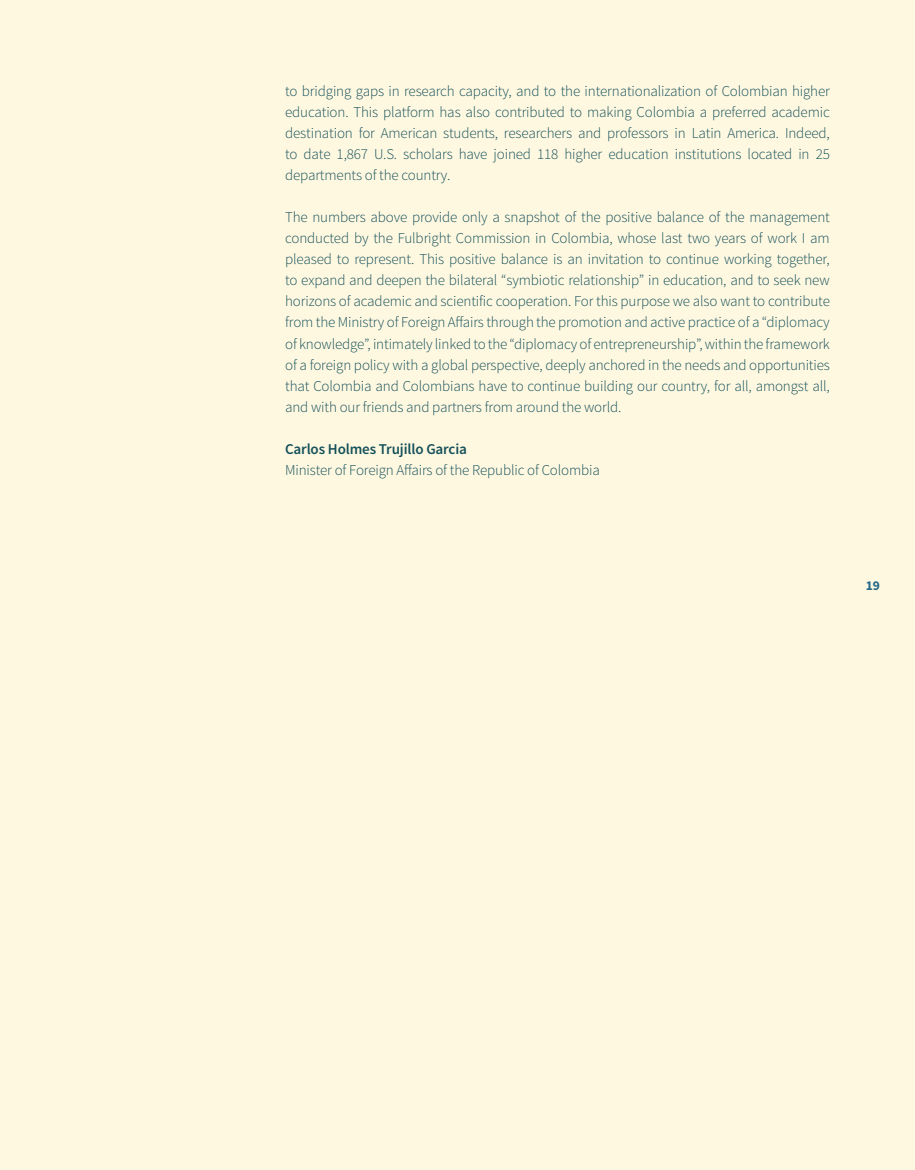
<style>
.page{position:relative;width:915px;height:1170px;background:#fff}
.page>*{position:absolute;margin:0;border:0;box-sizing:border-box;transform-origin:0 0}
.t1{font:300 15px/21px "Source Sans Pro";letter-spacing:-.01em;color:#15515a;text-align:justify}
.t2{font:600 15px "Source Sans Pro";letter-spacing:-.01em;color:#15515a}
.t3{font:700 13.5px "Source Sans Pro";color:#246989}
</style>
<div class="page">
<div style="left:0;top:0;width:914px;height:1169px;background:#fff8e1"></div>
<p class="t1" style="left:285px;top:81px;width:546px">to bridging gaps in research capacity, and to the internationalization of Colombian higher education. This platform has also contributed to making Colombia a preferred academic destination for American students, researchers and professors in Latin America. Indeed, to date 1,867 U.S. scholars have joined 118 higher education institutions located in 25 departments of the country.</p>
<p class="t1" style="left:285px;top:207px;width:546px">The numbers above provide only a snapshot of the positive balance of the management conducted by the Fulbright Commission in Colombia, whose last two years of work I am pleased to represent. This positive balance is an invitation to continue working together, to expand and deepen the bilateral “symbiotic relationship” in education, and to seek new horizons of academic and scientific cooperation. For this purpose we also want to contribute from the Ministry of Foreign Affairs through the promotion and active practice of a “diplomacy of knowledge”, intimately linked to the “diplomacy of entrepreneurship”, within the framework of a foreign policy with a global perspective, deeply anchored in the needs and opportunities that Colombia and Colombians have to continue building our country, for all, amongst all, and with our friends and partners from around the world.</p>
<p class="t2" style="left:285px;top:439px;width:183px">Carlos Holmes Trujillo Garcia</p>
<p class="t1" style="left:285px;top:459px;width:316px">Minister of Foreign Affairs of the Republic of Colombia</p>
<p class="t3" style="left:865px;top:577px;width:16px">19</p>
</div>
